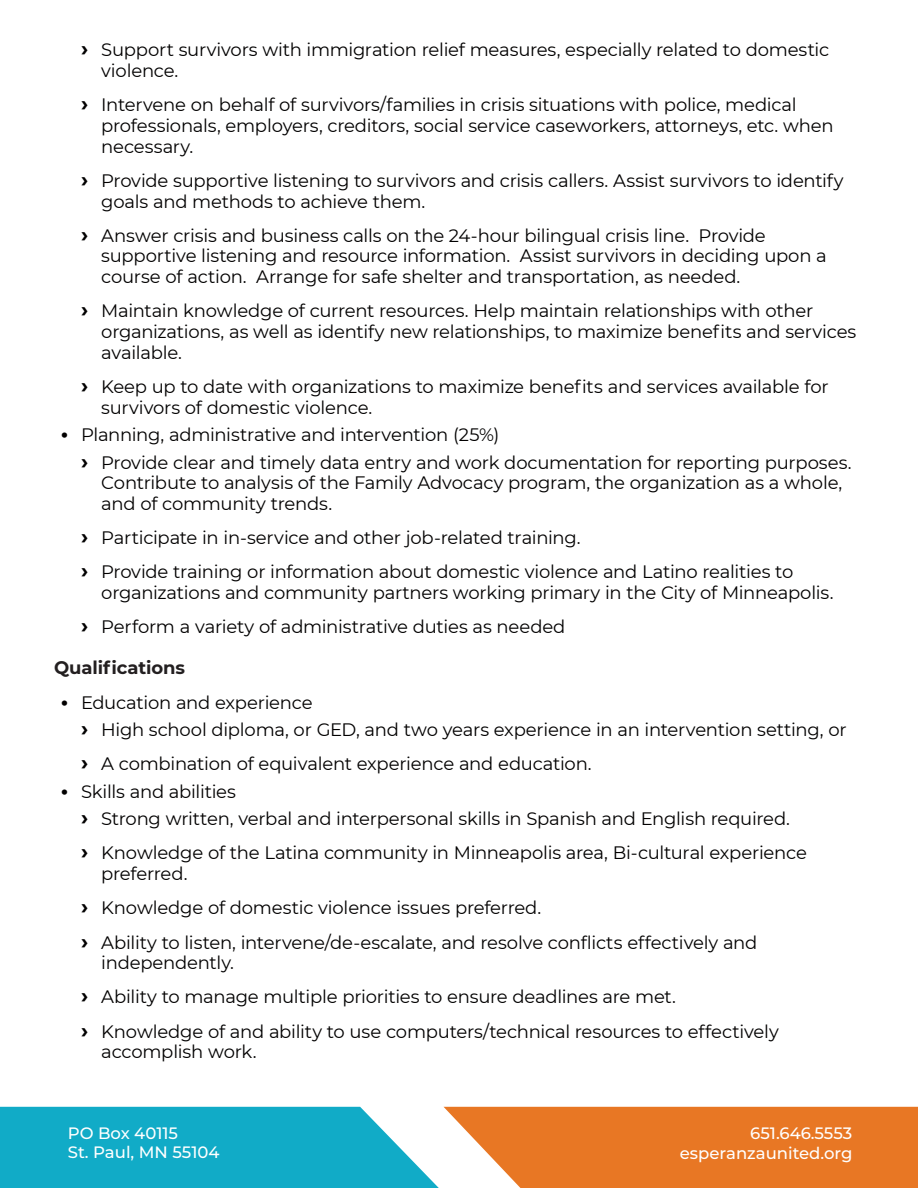
<style>
.page{position:relative;width:918px;height:1188px;background:#fff}
.page>*{position:absolute;margin:0;border:0;box-sizing:border-box;transform-origin:0 0}
.t1{font:18px/20.7px "Montserrat";letter-spacing:-.015em;color:#020000}
.body_copy_12pt{font:700 18px "Montserrat";letter-spacing:-.005em;color:#231f20}
.t2{font:500 16.5px/19.8px "Montserrat";color:#fff}
.s1{font-weight:700;font-size:21px}
</style>
<div class="page">
<svg style="left:0;top:1107px;width:918px;height:81px;background:#8a9a80"></svg>
<p class="t1" style="left:101px;top:39px;width:730px;text-indent:-20px"><span class="s1">›</span> Support survivors with immigration relief measures, especially related to domestic violence.</p>
<p class="t1" style="left:101px;top:94px;width:734px;text-indent:-20px"><span class="s1">›</span> Intervene on behalf of survivors/families in crisis situations with police, medical professionals, employers, creditors, social service caseworkers, attorneys, etc. when necessary.</p>
<p class="t1" style="left:101px;top:169px;width:744px;text-indent:-20px"><span class="s1">›</span> Provide supportive listening to survivors and crisis callers. Assist survivors to identify goals and methods to achieve them.</p>
<p class="t1" style="left:101px;top:224px;width:727px;text-indent:-20px"><span class="s1">›</span> Answer crisis and business calls on the 24-hour bilingual crisis line. Provide supportive listening and resource information. Assist survivors in deciding upon a course of action. Arrange for safe shelter and transportation, as needed.</p>
<p class="t1" style="left:101px;top:300px;width:757px;text-indent:-20px"><span class="s1">›</span> Maintain knowledge of current resources. Help maintain relationships with other organizations, as well as identify new relationships, to maximize benefits and services available.</p>
<p class="t1" style="left:101px;top:376px;width:729px;text-indent:-20px"><span class="s1">›</span> Keep up to date with organizations to maximize benefits and services available for survivors of domestic violence.</p>
<p class="t1" style="left:61px;top:424px;width:440px"><span class="s1">•</span> Planning, administrative and intervention (25%)</p>
<p class="t1" style="left:101px;top:451px;width:752px;text-indent:-20px"><span class="s1">›</span> Provide clear and timely data entry and work documentation for reporting purposes.<br>Contribute to analysis of the Family Advocacy program, the organization as a whole, and of community trends.</p>
<p class="t1" style="left:81px;top:527px;width:501px"><span class="s1">›</span> Participate in in-service and other job-related training.</p>
<p class="t1" style="left:101px;top:561px;width:734px;text-indent:-20px"><span class="s1">›</span> Provide training or information about domestic violence and Latino realities to organizations and community partners working primary in the City of Minneapolis.</p>
<p class="t1" style="left:81px;top:616px;width:486px"><span class="s1">›</span> Perform a variety of administrative duties as needed</p>
<p class="body_copy_12pt" style="left:54px;top:655px;width:133px">Qualifications</p>
<p class="t1" style="left:61px;top:691px;width:253px"><span class="s1">•</span> Education and experience</p>
<p class="t1" style="left:81px;top:719px;width:767px"><span class="s1">›</span> High school diploma, or GED, and two years experience in an intervention setting, or</p>
<p class="t1" style="left:81px;top:753px;width:512px"><span class="s1">›</span> A combination of equivalent experience and education.</p>
<p class="t1" style="left:61px;top:780px;width:177px"><span class="s1">•</span> Skills and abilities</p>
<p class="t1" style="left:81px;top:808px;width:711px"><span class="s1">›</span> Strong written, verbal and interpersonal skills in Spanish and English required.</p>
<p class="t1" style="left:101px;top:842px;width:707px;text-indent:-20px"><span class="s1">›</span> Knowledge of the Latina community in Minneapolis area, Bi-cultural experience preferred.</p>
<p class="t1" style="left:81px;top:897px;width:462px"><span class="s1">›</span> Knowledge of domestic violence issues preferred.</p>
<p class="t1" style="left:101px;top:931px;width:658px;text-indent:-20px"><span class="s1">›</span> Ability to listen, intervene/de-escalate, and resolve conflicts effectively and independently.</p>
<p class="t1" style="left:81px;top:986px;width:596px"><span class="s1">›</span> Ability to manage multiple priorities to ensure deadlines are met.</p>
<p class="t1" style="left:101px;top:1020px;width:679px;text-indent:-20px"><span class="s1">›</span> Knowledge of and ability to use computers/technical resources to effectively accomplish work.</p>
<p class="t2" style="left:68px;top:1122px;width:153px">PO Box 40115<br>St. Paul, MN 55104</p>
<p class="t2" style="left:680px;top:1123px;width:174px;text-align:right">651.646.5553 esperanzaunited.org</p>
</div>
